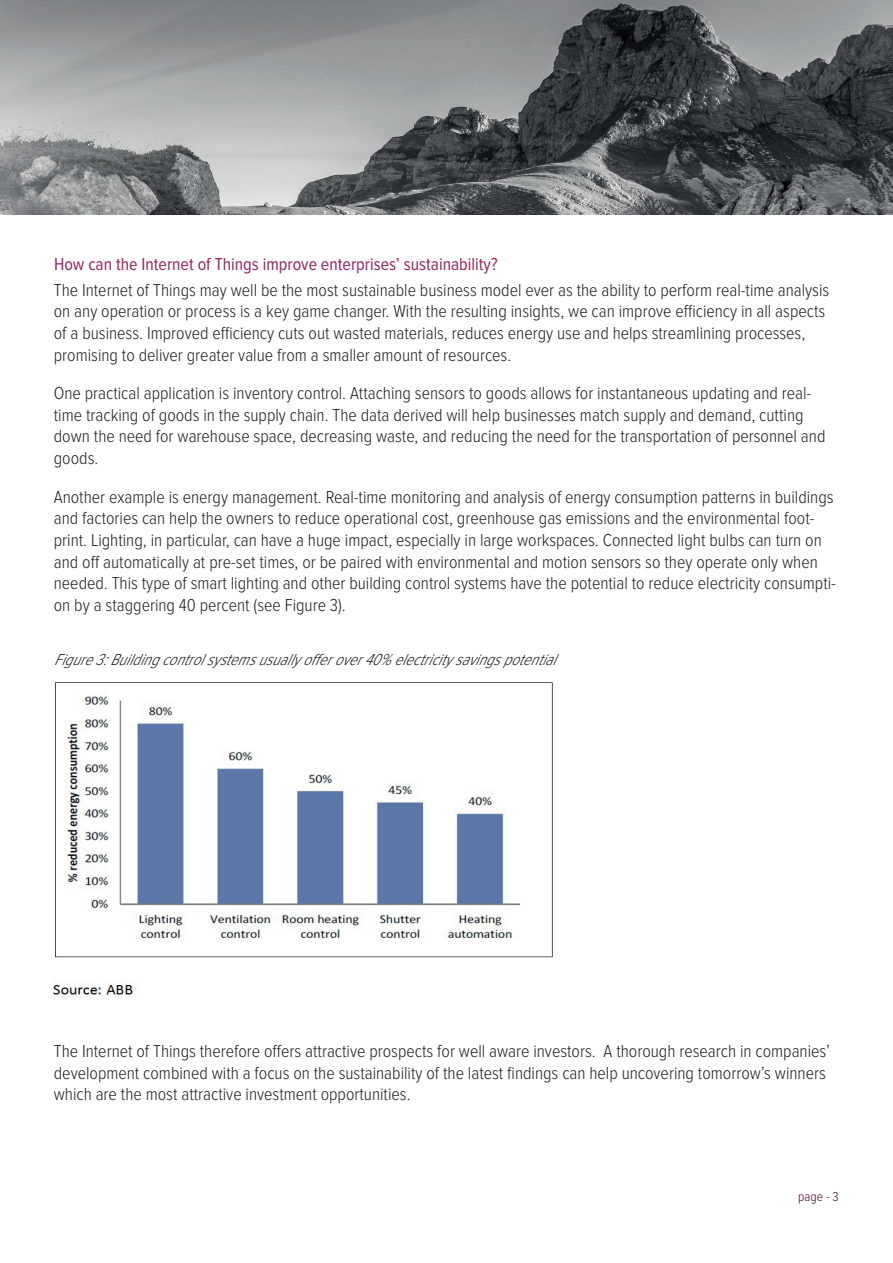
<style>
.page{position:relative;width:893px;height:1263px;background:#fff}
.page>*{position:absolute;margin:0;border:0;box-sizing:border-box;transform-origin:0 0}
.t1{font:300 18px/21.6px "Proxima Nova Cond";color:#231f20}
.t2{font:18px "Proxima Nova Cond";color:#972561}
.t3{font:italic 300 16.5px "Proxima Nova Cond";color:#231f20}
.t4{font:300 13.5px "Proxima Nova Cond";color:#47042f}
</style>
<div class="page">
<img style="left:0;top:0;width:893px;height:215px">
<img style="left:54px;top:682px;width:499px;height:316px">
<p class="t2" style="left:54px;top:256px;width:445px">How can the Internet of Things improve enterprises’ sustainability?</p>
<p class="t1" style="left:54px;top:280px;width:777px">The Internet of Things may well be the most sustainable business model ever as the ability to perform real-time analysis on any operation or process is a key game changer. With the resulting insights, we can improve efficiency in all aspects of a business. Improved efficiency cuts out wasted materials, reduces energy use and helps streamlining processes, promising to deliver greater value from a smaller amount of resources.</p>
<p class="t1" style="left:54px;top:383px;width:773px">One practical application is inventory control. Attaching sensors to goods allows for instantaneous updating and real&shy;time tracking of goods in the supply chain. The data derived will help businesses match supply and demand, cutting down the need for warehouse space, decreasing waste, and reducing the need for the transportation of personnel and goods.</p>
<p class="t1" style="left:54px;top:487px;width:784px">Another example is energy management. Real-time monitoring and analysis of energy consumption patterns in buildings and factories can help the owners to reduce operational cost, greenhouse gas emissions and the environmental foot&shy;print. Lighting, in particular, can have a huge impact, especially in large workspaces. Connected light bulbs can turn on and off automatically at pre-set times, or be paired with environmental and motion sensors so they operate only when needed. This type of smart lighting and other building control systems have the potential to reduce electricity consumpti&shy;on by a staggering 40 percent (see Figure 3).</p>
<p class="t3" style="left:54px;top:652px;width:511px">Figure3:Buildingcontrolsystemsusuallyofferover40%electricitysavingspotential</p>
<p class="t1" style="left:54px;top:1041px;width:777px">The Internet of Things therefore offers attractive prospects for well aware investors. A thorough research in companies’ development combined with a focus on the sustainability of the latest findings can help uncovering tomorrow’s winners which are the most attractive investment opportunities.</p>
<p class="t4" style="left:798px;top:1191px;width:42px">page - 3</p>
</div>
